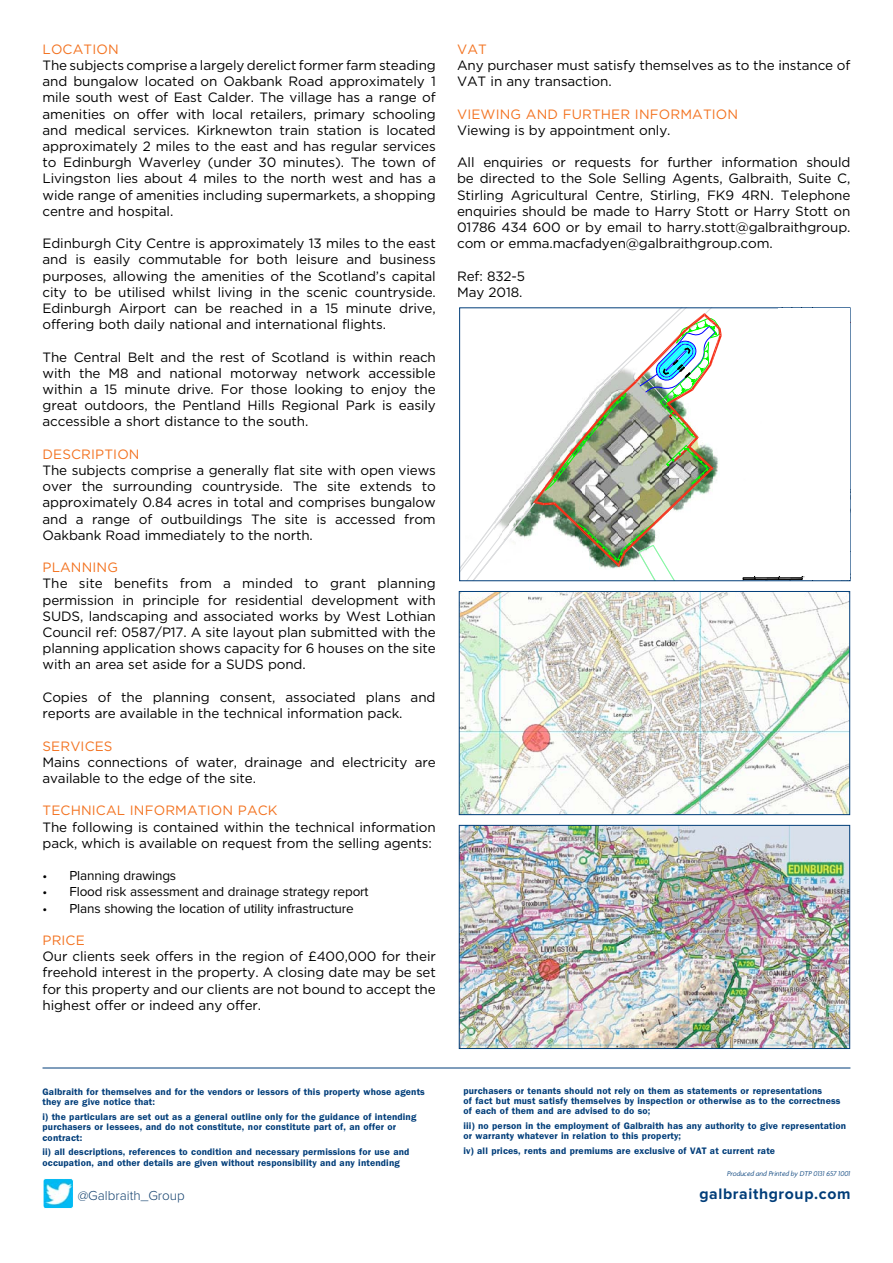
<style>
.page{position:relative;width:893px;height:1263px;background:#fff}
.page>*{position:absolute;margin:0;border:0;box-sizing:border-box;transform-origin:0 0}
.t1{font:700 15.75px "Proxima Nova";letter-spacing:.04em;color:#003d79}
._8_text{font:13.5px/16.2px "Gotham";letter-spacing:-.01em;color:#000;text-align:justify}
.t2{font:13.5px "Proxima Nova";letter-spacing:-.01em;color:#000}
._9_heads{font:13.5px "Gotham";letter-spacing:.01em;color:#f37321}
.t3{font:300 13.5px "Proxima Nova";color:#15426f}
.t4{font:700 9.75px/10.4px "Franklin Gothic";letter-spacing:.015em;color:#003d79}
.t5{font:italic 300 7.5px "Agenda";letter-spacing:-.015em;color:#003d79}
</style>
<div class="page">
<img style="left:45px;top:1180px;width:27px;height:27px">
<div style="left:43px;top:1178px;width:31px;height:31px;border:1px solid #fff;border-radius:3px"></div>
<img style="left:461px;top:827px;width:387px;height:220px">
<div style="left:459px;top:825px;width:391px;height:224px;border:1px solid #003d79"></div>
<img style="left:461px;top:593px;width:387px;height:220px">
<div style="left:459px;top:591px;width:391px;height:224px;border:1px solid #003d79"></div>
<svg style="left:837px;top:573px;width:14px;height:9px"></svg>
<svg style="left:850px;top:484px;width:1px;height:29px"></svg>
<img style="left:461px;top:309px;width:344px;height:270px">
<hr style="left:43px;top:1067px;width:807px;height:1px;background:#003d79">
<div style="left:778px;top:308px;width:72px;height:244px;background:#fff"></div>
<div style="left:808px;top:336px;width:42px;height:244px;background:#fff"></div>
<p class="_9_heads" style="left:43px;top:42px;width:78px">LOCATION</p>
<p class="_8_text" style="left:43px;top:57px;width:395px">The subjects comprise a largely derelict former farm steading and bungalow located on Oakbank Road approximately 1 mile south west of East Calder. The village has a range of amenities on offer with local retailers, primary schooling and medical services. Kirknewton train station is located approximately 2 miles to the east and has regular services to Edinburgh Waverley (under 30 minutes). The town of Livingston lies about 4 miles to the north west and has a wide range of amenities including supermarkets, a shopping centre and hospital.</p>
<p class="_8_text" style="left:43px;top:235px;width:395px">Edinburgh City Centre is approximately 13 miles to the east and is easily commutable for both leisure and business purposes, allowing the amenities of the Scotland’s capital city to be utilised whilst living in the scenic countryside.<br>Edinburgh Airport can be reached in a 15 minute drive, offering both daily national and international flights.</p>
<p class="_8_text" style="left:43px;top:348px;width:395px">The Central Belt and the rest of Scotland is within reach with the M8 and national motorway network accessible within a 15 minute drive. For those looking to enjoy the great outdoors, the Pentland Hills Regional Park is easily accessible a short distance to the south.</p>
<p class="_9_heads" style="left:43px;top:447px;width:99px">DESCRIPTION</p>
<p class="_8_text" style="left:43px;top:462px;width:395px">The subjects comprise a generally flat site with open views over the surrounding countryside. The site extends to approximately 0.84 acres in total and comprises bungalow and a range of outbuildings The site is accessed from Oakbank Road immediately to the north.</p>
<p class="_9_heads" style="left:43px;top:560px;width:77px">PLANNING</p>
<p class="_8_text" style="left:43px;top:575px;width:395px">The site benefits from a minded to grant planning permission in principle for residential development with SUDS, landscaping and associated works by West Lothian Council ref: 0587/P17. A site layout plan submitted with the planning application shows capacity for 6 houses on the site with an area set aside for a SUDS pond.</p>
<p class="_8_text" style="left:43px;top:689px;width:394px">Copies of the planning consent, associated plans and reports are available in the technical information pack.</p>
<p class="_9_heads" style="left:43px;top:738px;width:72px">SERVICES</p>
<p class="_8_text" style="left:43px;top:753px;width:395px">Mains connections of water, drainage and electricity are available to the edge of the site.</p>
<p class="_9_heads" style="left:43px;top:803px;width:237px">TECHNICAL INFORMATION PACK</p>
<p class="_8_text" style="left:43px;top:818px;width:395px">The following is contained within the technical information pack, which is available on request from the selling agents:</p>
<p class="t2" style="left:43px;top:869px;width:135px">• Planning drawings</p>
<p class="t2" style="left:43px;top:886px;width:327px">• Flood risk assessment and drainage strategy report</p>
<p class="t2" style="left:43px;top:902px;width:313px">• Plans showing the location of utility infrastructure</p>
<p class="_9_heads" style="left:43px;top:933px;width:44px">PRICE</p>
<p class="_8_text" style="left:43px;top:948px;width:395px">Our clients seek offers in the region of £400,000 for their freehold interest in the property. A closing date may be set for this property and our clients are not bound to accept the highest offer or indeed any offer.</p>
<p class="_9_heads" style="left:457px;top:42px;width:31px">VAT</p>
<p class="_8_text" style="left:457px;top:57px;width:395px">Any purchaser must satisfy themselves as to the instance of<br>VAT in any transaction.</p>
<p class="_9_heads" style="left:457px;top:106px;width:283px">VIEWING AND FURTHER INFORMATION</p>
<p class="_8_text" style="left:457px;top:122px;width:215px">Viewing is by appointment only.</p>
<p class="_8_text" style="left:457px;top:154px;width:395px">All enquiries or requests for further information should be directed to the Sole Selling Agents, Galbraith, Suite C, Stirling Agricultural Centre, Stirling, FK9 4RN. Telephone enquiries should be made to Harry Stott or Harry Stott on 01786 434 600 or by email to harry.stott@galbraithgroup. com or emma.macfadyen@galbraithgroup.com.</p>
<p class="_8_text" style="left:457px;top:267px;width:70px">Ref: 832-5</p>
<p class="_8_text" style="left:457px;top:284px;width:67px">May 2018.</p>
<p class="t4" style="left:43px;top:1087px;width:384px">Galbraith for themselves and for the vendors or lessors of this property whose agents they are give notice that:</p>
<p class="t4" style="left:43px;top:1112px;width:375px">i) the particulars are set out as a general outline only for the guidance of intending purchasers or lessees, and do not constitute, nor constitute part of, an offer or contract:</p>
<p class="t4" style="left:43px;top:1148px;width:368px">ii) all descriptions, references to condition and necessary permissions for use and occupation, and other details are given without responsibility and any intending</p>
<p class="t4" style="left:463px;top:1086px;width:378px">purchasers or tenants should not rely on them as statements or representations<br>of fact but must satisfy themselves by inspection or otherwise as to the correctness of each of them and are advised to do so;</p>
<p class="t4" style="left:463px;top:1121px;width:384px">iii) no person in the employment of Galbraith has any authority to give representation or warranty whatever in relation to this property;</p>
<p class="t4" style="left:463px;top:1146px;width:313px">iv) all prices, rents and premiums are exclusive of VAT at current rate</p>
<p class="t5" style="left:727px;top:1169px;width:125px">Produced and Printed by DTP 0131 657 1001</p>
<p class="t3" style="left:78px;top:1189px;width:109px">@Galbraith_Group</p>
<p class="t1" style="left:699px;top:1187px;width:152px">galbraithgroup.com</p>
</div>
